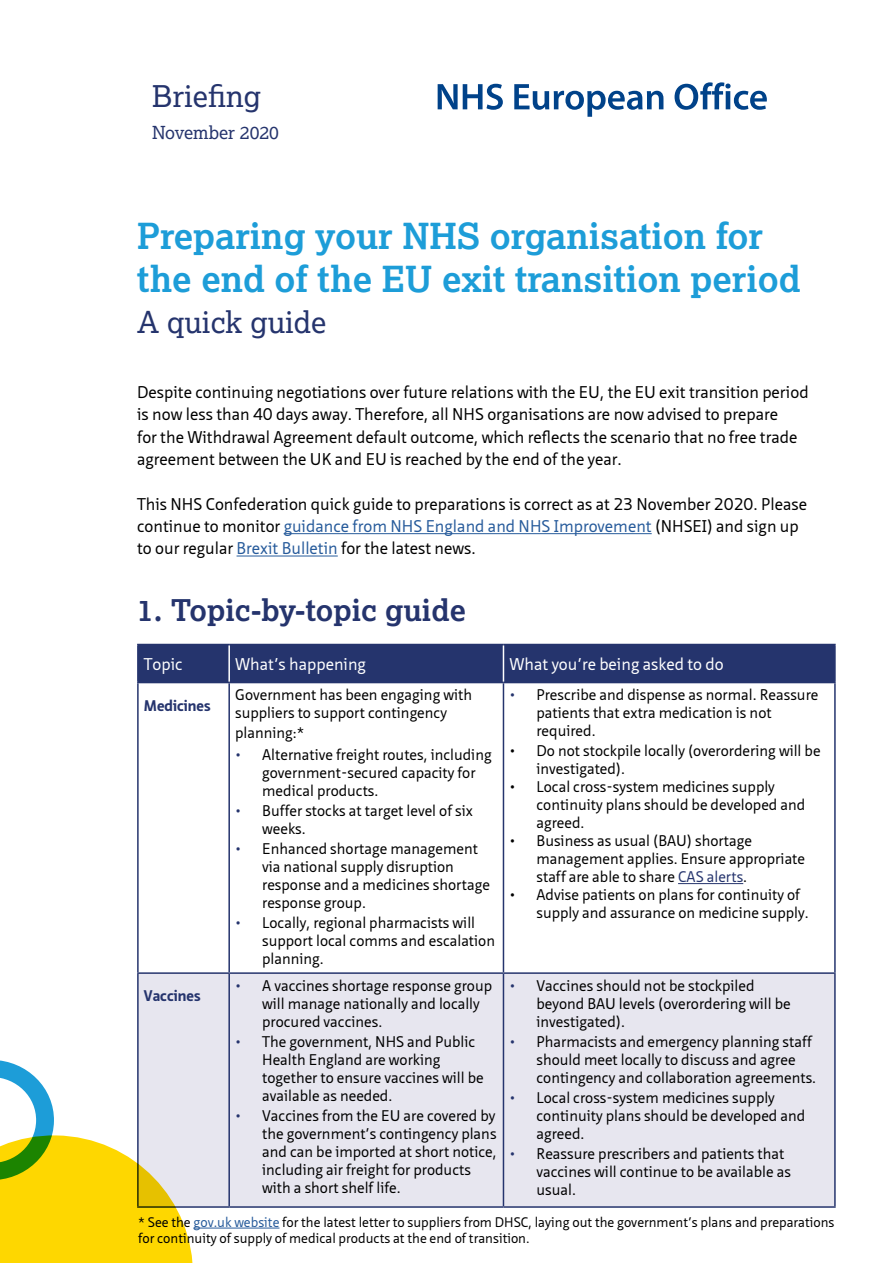
<style>
.page{position:relative;width:893px;height:1263px;background:#fff}
.page>*{position:absolute;margin:0;border:0;box-sizing:border-box;transform-origin:0 0}
.t1{font:700 36px/43.2px "Lexia";color:#1d9dd8}
.t2{font:700 30px "Lexia";color:#25346d}
.t3{font:30px "Lexia";color:#25346d}
.t4{font:18px "Lexia";color:#25346d}
.t5{font:16.5px/22.4px "Neue Sans";color:#000}
.t6{font:16.5px "Neue Sans";color:#fff}
.t7{font:15px/18px "Neue Sans";color:#000}
.t8{font:700 15px "Neue Sans";color:#25346d}
.t9{font:13.5px/16.2px "Neue Sans";color:#000}
.s1{color:#275b9b}
.s2{color:#25346d}
</style>
<div class="page">
<svg style="left:438px;top:84px;width:65px;height:26px"></svg>
<svg style="left:514px;top:84px;width:149px;height:33px"></svg>
<svg style="left:675px;top:82px;width:92px;height:28px"></svg>
<hr style="left:284px;top:533px;width:368px;height:1px;background:#275b9b">
<hr style="left:237px;top:556px;width:101px;height:1px;background:#275b9b">
<div style="left:139px;top:645px;width:695px;height:37px;background:#25346d"></div>
<div style="left:139px;top:974px;width:695px;height:232px;background:#e7e6ef"></div>
<hr style="left:228px;top:645px;width:2px;height:37px;background:#fff">
<hr style="left:503px;top:645px;width:1px;height:37px;background:#fff">
<hr style="left:137px;top:644px;width:92px;height:1px;background:#25346d">
<hr style="left:137px;top:645px;width:2px;height:37px;background:#25346d">
<hr style="left:229px;top:644px;width:274px;height:1px;background:#25346d">
<hr style="left:503px;top:644px;width:333px;height:1px;background:#25346d">
<hr style="left:834px;top:645px;width:2px;height:37px;background:#25346d">
<hr style="left:137px;top:974px;width:2px;height:232px;background:#25346d">
<hr style="left:834px;top:974px;width:2px;height:232px;background:#25346d">
<hr style="left:503px;top:682px;width:333px;height:1px;background:#25346d">
<hr style="left:834px;top:683px;width:2px;height:289px;background:#25346d">
<hr style="left:503px;top:972px;width:333px;height:2px;background:#25346d">
<hr style="left:137px;top:682px;width:92px;height:1px;background:#25346d">
<hr style="left:137px;top:683px;width:2px;height:289px;background:#25346d">
<hr style="left:137px;top:972px;width:92px;height:2px;background:#25346d">
<hr style="left:229px;top:682px;width:274px;height:1px;background:#25346d">
<hr style="left:228px;top:683px;width:2px;height:289px;background:#25346d">
<hr style="left:503px;top:683px;width:1px;height:289px;background:#25346d">
<hr style="left:229px;top:972px;width:274px;height:2px;background:#25346d">
<hr style="left:228px;top:974px;width:2px;height:232px;background:#25346d">
<hr style="left:503px;top:974px;width:1px;height:232px;background:#25346d">
<hr style="left:137px;top:1206px;width:92px;height:2px;background:#25346d">
<hr style="left:229px;top:1206px;width:274px;height:2px;background:#25346d">
<hr style="left:503px;top:1206px;width:333px;height:2px;background:#25346d">
<hr style="left:678px;top:883px;width:65px;height:1px;background:#25346d">
<svg style="left:0;top:1059px;width:194px;height:204px"></svg>
<hr style="left:194px;top:1228px;width:85px;height:1px;background:#275b9b">
<h2 class="t3" style="left:152px;top:78px;width:111px">Briefing</h2>
<p class="t4" style="left:152px;top:121px;width:128px">November 2020</p>
<h1 class="t1" style="left:137px;top:213px;width:665px">Preparing your NHS organisation for the end of the EU exit transition period</h1>
<h2 class="t3" style="left:137px;top:303px;width:191px">A quick guide</h2>
<p class="t5" style="left:137px;top:381px;width:673px">Despite continuing negotiations over future relations with the EU, the EU exit transition period is now less than 40 days away. Therefore, all NHS organisations are now advised to prepare<br>for the Withdrawal Agreement default outcome, which reflects the scenario that no free trade agreement between the UK and EU is reached by the end of the year.</p>
<p class="t5" style="left:137px;top:493px;width:671px">This NHS Confederation quick guide to preparations is correct as at 23 November 2020. Please continue to monitor <span class="s1">guidance from NHS England and NHS Improvement</span> (NHSEI) and sign up to our regular <span class="s1">Brexit Bulletin</span> for the latest news.</p>
<h2 class="t2" style="left:137px;top:592px;width:330px">1. Topic-by-topic guide</h2>
<p class="t6" style="left:144px;top:654px;width:40px">Topic</p>
<p class="t6" style="left:235px;top:654px;width:132px">What’s happening</p>
<p class="t6" style="left:509px;top:654px;width:216px">What you’re being asked to do</p>
<p class="t8" style="left:144px;top:696px;width:68px">Medicines</p>
<p class="t7" style="left:235px;top:686px;width:238px">Government has been engaging with suppliers to support contingency</p>
<p class="t7" style="left:235px;top:724px;width:71px">planning:*</p>
<p class="t7" style="left:262px;top:746px;width:231px;text-indent:-27px"><span class="s2">•</span> Alternative freight routes, including government-secured capacity for medical products.</p>
<p class="t7" style="left:262px;top:802px;width:212px;text-indent:-27px"><span class="s2">•</span> Buffer stocks at target level of six weeks.</p>
<p class="t7" style="left:262px;top:840px;width:229px;text-indent:-27px"><span class="s2">•</span> Enhanced shortage management via national supply disruption response and a medicines shortage response group.</p>
<p class="t7" style="left:262px;top:914px;width:234px;text-indent:-27px"><span class="s2">•</span> Locally, regional pharmacists will support local comms and escalation planning.</p>
<p class="t7" style="left:536px;top:686px;width:283px;text-indent:-27px"><span class="s2">•</span> Prescribe and dispense as normal. Reassure patients that extra medication is not required.</p>
<p class="t7" style="left:536px;top:742px;width:286px;text-indent:-27px">• Do not stockpile locally (overordering will be investigated).</p>
<p class="t7" style="left:536px;top:778px;width:270px;text-indent:-27px">• Local cross-system medicines supply continuity plans should be developed and agreed.</p>
<p class="t7" style="left:536px;top:832px;width:270px;text-indent:-27px">• Business as usual (BAU) shortage management applies. Ensure appropriate staff are able to share <span class="s2">CAS alerts</span>.</p>
<p class="t7" style="left:536px;top:886px;width:274px;text-indent:-27px">• Advise patients on plans for continuity of supply and assurance on medicine supply.</p>
<p class="t8" style="left:144px;top:987px;width:58px">Vaccines</p>
<p class="t7" style="left:262px;top:976px;width:231px;text-indent:-27px"><span class="s2">•</span> A vaccines shortage response group will manage nationally and locally procured vaccines.</p>
<p class="t7" style="left:262px;top:1033px;width:223px;text-indent:-27px"><span class="s2">•</span> The government, NHS and Public<br>Health England are working together to ensure vaccines will be available as needed.</p>
<p class="t7" style="left:262px;top:1107px;width:236px;text-indent:-27px"><span class="s2">•</span> Vaccines from the EU are covered by the government’s contingency plans and can be imported at short notice, including air freight for products with a short shelf life.</p>
<p class="t7" style="left:536px;top:976px;width:256px;text-indent:-27px"><span class="s2">•</span> Vaccines should not be stockpiled beyond BAU levels (overordering will be investigated).</p>
<p class="t7" style="left:536px;top:1033px;width:281px;text-indent:-27px"><span class="s2">•</span> Pharmacists and emergency planning staff should meet locally to discuss and agree contingency and collaboration agreements.</p>
<p class="t7" style="left:536px;top:1089px;width:270px;text-indent:-27px"><span class="s2">•</span> Local cross-system medicines supply continuity plans should be developed and agreed.</p>
<p class="t7" style="left:536px;top:1145px;width:256px;text-indent:-27px"><span class="s2">•</span> Reassure prescribers and patients that vaccines will continue to be available as usual.</p>
<p class="t9" style="left:138px;top:1214px;width:698px">* See the <span class="s1">gov.uk website</span> for the latest letter to suppliers from DHSC, laying out the government’s plans and preparations for continuity of supply of medical products at the end of transition.</p>
</div>
